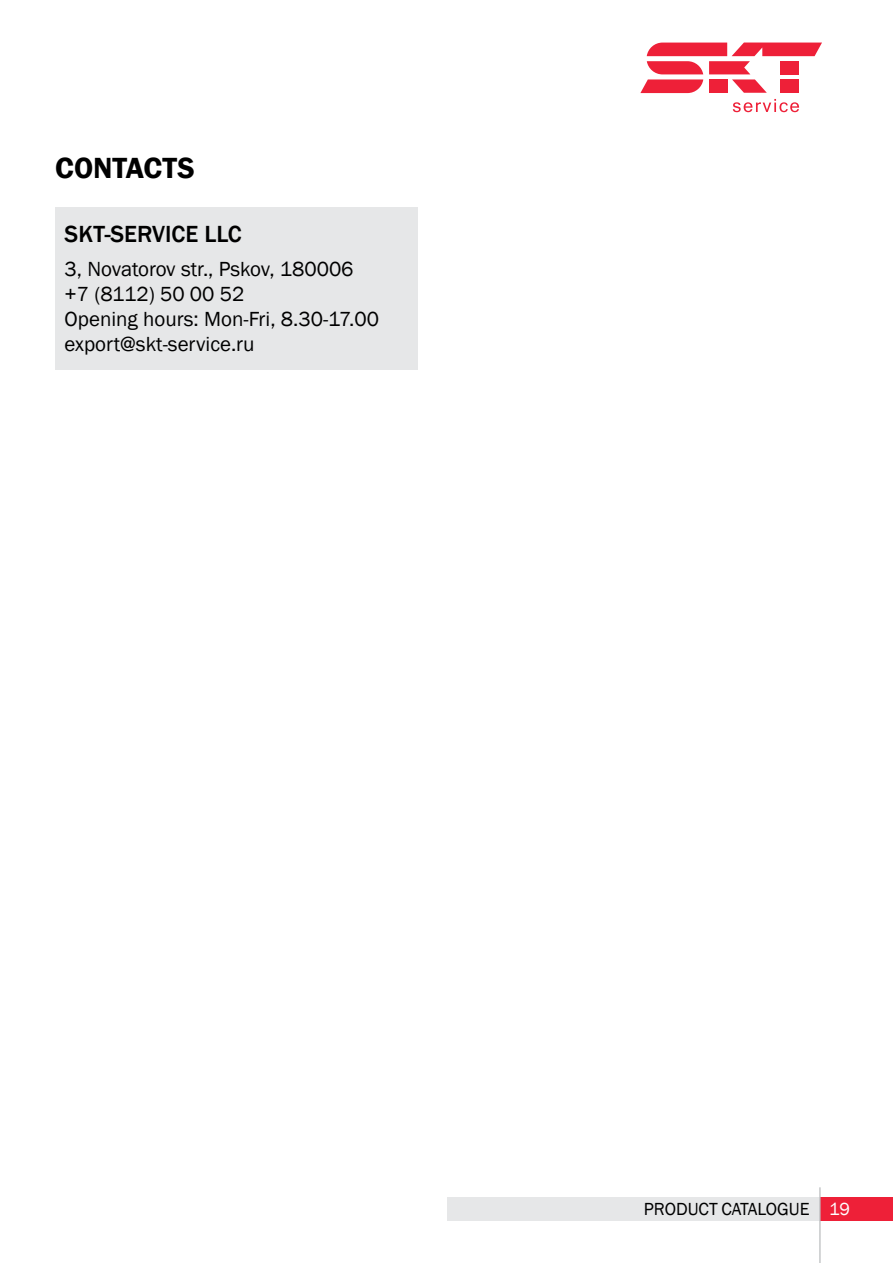
<style>
.page{position:relative;width:893px;height:1263px;background:#fff}
.page>*{position:absolute;margin:0;border:0;box-sizing:border-box;transform-origin:0 0}
.t1{font:600 30px "Franklin Gothic";color:#000}
.t2{font:500 24px "Franklin Gothic";color:#000}
.t3{font:21px/25.2px "Franklin Gothic";color:#000}
.t4{font:18px "Franklin Gothic";color:#000}
.s1{color:#fff}
</style>
<div class="page">
<div style="left:448px;top:1197px;width:374px;height:23px;background:#e6e7e8"></div>
<div style="left:820px;top:1197px;width:73px;height:23px;background:#ee2038"></div>
<hr style="left:819px;top:1187px;width:2px;height:76px;background:#bcbec0">
<svg style="left:640px;top:43px;width:182px;height:50px"></svg>
<svg style="left:733px;top:99px;width:66px;height:13px"></svg>
<div style="left:55px;top:208px;width:363px;height:162px;background:#e6e7e8"></div>
<h1 class="t1" style="left:55px;top:150px;width:141px">CONTACTS</h1>
<p class="t2" style="left:65px;top:219px;width:179px">SKT-SERVICE LLC</p>
<p class="t3" style="left:65px;top:256px;width:316px">3, Novatorov str., Pskov, 180006 +7 (8112) 50 00 52<br>Opening hours: Mon-Fri, 8.30-17.00 export@skt-service.ru</p>
<p class="t4" style="left:644px;top:1198px;width:208px">PRODUCT CATALOGUE <span class="s1">19</span></p>
</div>
